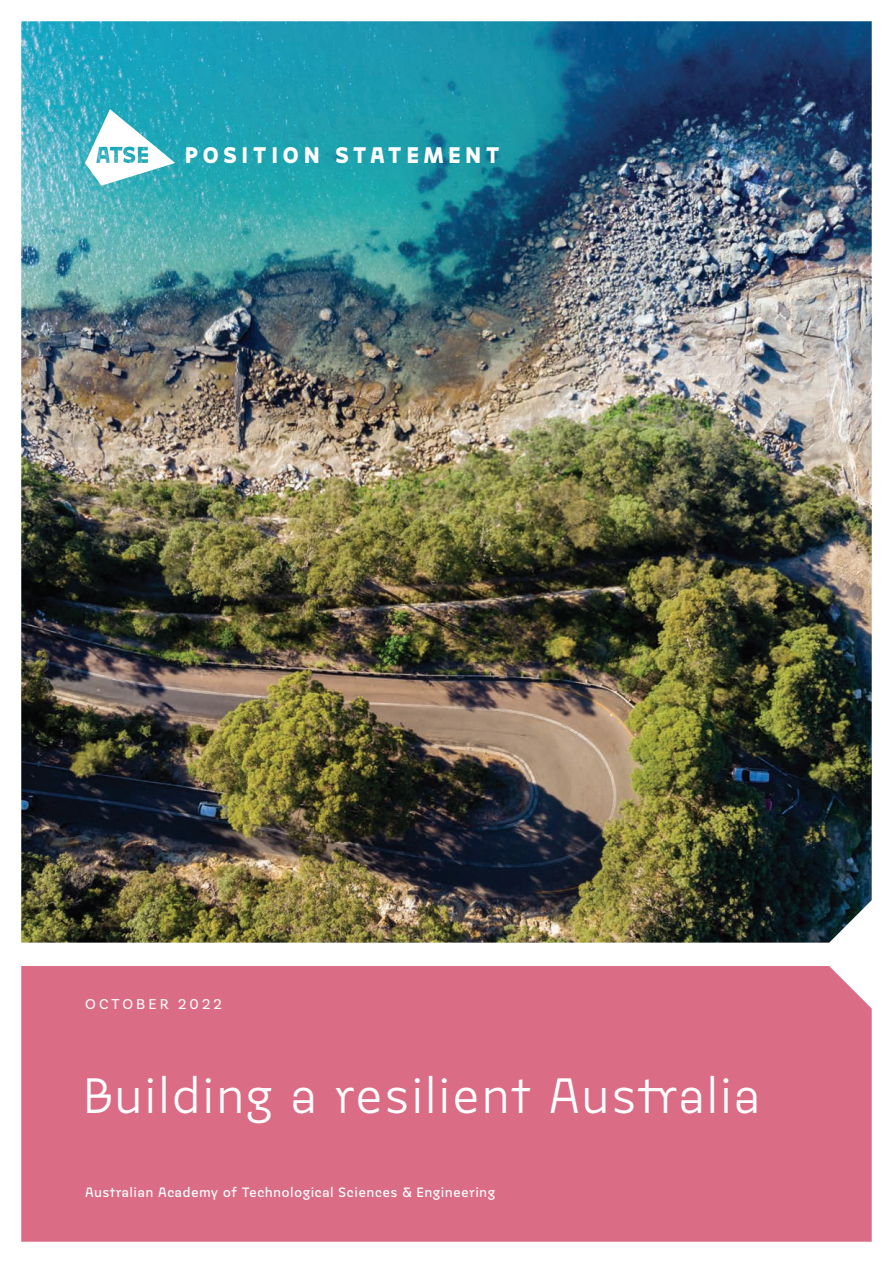
<style>
.page{position:relative;width:893px;height:1263px;background:#fff}
.page>*{position:absolute;margin:0;border:0;box-sizing:border-box;transform-origin:0 0}
.t1{font:49.5px "Jaroslav";letter-spacing:.02em;color:#fff}
.t2{font:700 22.5px "Jaroslav";letter-spacing:.2em;color:#fff}
.t3{font:15px "Basic Sans Alt";letter-spacing:.2em;color:#fff}
.t4{font:500 13.5px "Jaroslav";letter-spacing:.025em;color:#fff}
</style>
<div class="page">
<div style="left:21px;top:966px;width:851px;height:276px;background:#db6c85"></div>
<img style="left:21px;top:21px;width:851px;height:922px">
<svg style="left:85px;top:109px;width:90px;height:77px"></svg>
<h2 class="t2" style="left:185px;top:141px;width:317px">POSITION STATEMENT</h2>
<p class="t3" style="left:85px;top:995px;width:138px">OCTOBER 2022</p>
<h1 class="t1" style="left:83px;top:1067px;width:679px">Building a resilient Australia</h1>
<p class="t4" style="left:85px;top:1184px;width:412px">Australian Academy of Technological Sciences &amp; Engineering</p>
</div>
